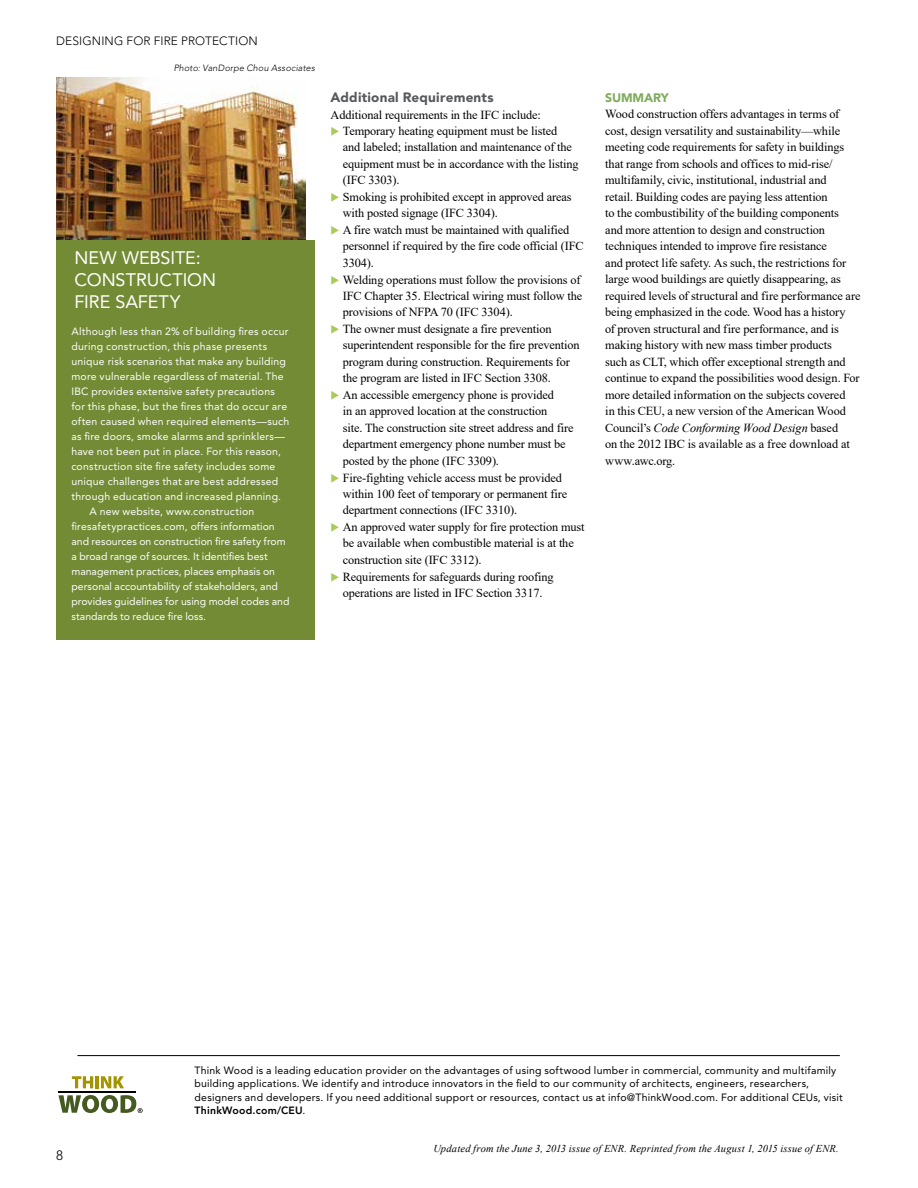
<style>
.page{position:relative;width:918px;height:1188px;background:#fff}
.page>*{position:absolute;margin:0;border:0;box-sizing:border-box;transform-origin:0 0}
.t1{font:18px/21.6px "Avenir LT Std";letter-spacing:-.005em;color:#fff}
.t2{font:900 13.5px "Avenir LT Std";letter-spacing:.015em;color:#58595b}
.t3{font:300 13.5px "Avenir LT Std";color:#000}
.t4{font:12.3px/16.5px "Times New Roman";letter-spacing:-.01em;color:#000}
.t5{font:900 12.3px "Avenir LT Std";letter-spacing:-.01em;color:#7eac5b}
.t6{font:300 12px "Avenir LT Std";letter-spacing:.01em;color:#000}
.t7{font:10.5px "Avenir LT Std";letter-spacing:.02em;color:#fff}
.t8{font:10.5px/13.5px "Avenir LT Std";letter-spacing:.02em;color:#000}
.t9{font:10.5px "Avenir LT Std";color:#fff}
.t10{font:italic 10.5px "Times New Roman";letter-spacing:.02em;color:#000}
.t11{font:italic 300 9px "Avenir LT Std";letter-spacing:.025em;color:#000}
.s1{color:#a9ca5d}
.s2{font-style:italic}
.s3{font-weight:800}
</style>
<div class="page">
<hr style="left:77px;top:1055px;width:763px;height:1px;background:#000">
<hr style="left:59px;top:1091px;width:77px;height:1px;background:#000101">
<svg style="left:72px;top:1076px;width:21px;height:12px"></svg>
<hr style="left:95px;top:1076px;width:4px;height:12px;background:#a49400">
<svg style="left:101px;top:1076px;width:23px;height:12px"></svg>
<svg style="left:59px;top:1095px;width:84px;height:18px"></svg>
<div style="left:56px;top:148px;width:259px;height:491px;background:#738b35"></div>
<div style="left:56px;top:78px;width:259px;height:162px;background:#fff"></div>
<img style="left:56px;top:78px;width:249px;height:162px">
<p class="t6" style="left:56px;top:34px;width:203px">DESIGNING FOR FIRE PROTECTION</p>
<p class="t11" style="left:174px;top:63px;width:143px">Photo: VanDorpe Chou Associates</p>
<h1 class="t1" style="left:75px;top:248px;width:143px">NEW WEBSITE:<br>CONSTRUCTION<br>FIRE SAFETY</h1>
<p class="t7" style="left:71px;top:325px;width:219px">Although less than 2% of building fires occur</p>
<p class="t7" style="left:71px;top:340px;width:197px">during construction, this phase presents</p>
<p class="t7" style="left:71px;top:355px;width:216px">unique risk scenarios that make any building</p>
<p class="t7" style="left:71px;top:370px;width:214px">more vulnerable regardless of material. The</p>
<p class="t7" style="left:71px;top:385px;width:205px">IBC provides extensive safety precautions</p>
<p class="t7" style="left:71px;top:400px;width:217px">for this phase, but the fires that do occur are</p>
<p class="t7" style="left:71px;top:415px;width:220px">often caused when required elements—such</p>
<p class="t7" style="left:71px;top:430px;width:215px">as fire doors, smoke alarms and sprinklers—</p>
<p class="t7" style="left:71px;top:445px;width:211px">have not been put in place. For this reason,</p>
<p class="t7" style="left:71px;top:460px;width:205px">construction site fire safety includes some</p>
<p class="t7" style="left:71px;top:475px;width:208px">unique challenges that are best addressed</p>
<p class="t7" style="left:71px;top:490px;width:211px">through education and increased planning.</p>
<p class="t7" style="left:89px;top:505px;width:166px">A new website, www.construction</p>
<p class="t7" style="left:71px;top:520px;width:205px">firesafetypractices.com, offers information</p>
<p class="t9" style="left:71px;top:535px;width:216px">and resources on construction fire safety from</p>
<p class="t9" style="left:71px;top:550px;width:198px">a broad range of sources. It identifies best</p>
<p class="t9" style="left:71px;top:565px;width:205px">management practices, places emphasis on</p>
<p class="t9" style="left:71px;top:580px;width:208px">personal accountability of stakeholders, and</p>
<p class="t9" style="left:71px;top:595px;width:220px">provides guidelines for using model codes and</p>
<p class="t7" style="left:71px;top:610px;width:136px">standards to reduce fire loss.</p>
<p class="t2" style="left:331px;top:89px;width:165px">Additional Requirements</p>
<p class="t4" style="left:331px;top:106px;width:212px">Additional requirements in the IFC include:</p>
<p class="t4" style="left:343px;top:122px;width:237px;text-indent:-12px"><span class="s1">◆</span> Temporary heating equipment must be listed<br>and labeled; installation and maintenance of the equipment must be in accordance with the listing (IFC 3303).</p>
<p class="t4" style="left:343px;top:188px;width:230px;text-indent:-12px"><span class="s1">◆</span> Smoking is prohibited except in approved areas with posted signage (IFC 3304).</p>
<p class="t4" style="left:343px;top:221px;width:242px;text-indent:-12px"><span class="s1">◆</span> A fire watch must be maintained with qualified personnel if required by the fire code official (IFC<br>3304).</p>
<p class="t4" style="left:343px;top:271px;width:241px;text-indent:-12px"><span class="s1">◆</span> Welding operations must follow the provisions of<br>IFC Chapter 35. Electrical wiring must follow the provisions of NFPA 70 (IFC 3304).</p>
<p class="t4" style="left:343px;top:320px;width:238px;text-indent:-12px"><span class="s1">◆</span> The owner must designate a fire prevention superintendent responsible for the fire prevention program during construction. Requirements for the program are listed in IFC Section 3308.</p>
<p class="t4" style="left:343px;top:386px;width:232px;text-indent:-12px"><span class="s1">◆</span> An accessible emergency phone is provided<br>in an approved location at the construction<br>site. The construction site street address and fire department emergency phone number must be posted by the phone (IFC 3309).</p>
<p class="t4" style="left:343px;top:469px;width:226px;text-indent:-12px"><span class="s1">◆</span> Fire-fighting vehicle access must be provided within 100 feet of temporary or permanent fire department connections (IFC 3310).</p>
<p class="t4" style="left:343px;top:518px;width:243px;text-indent:-12px"><span class="s1">◆</span> An approved water supply for fire protection must be available when combustible material is at the construction site (IFC 3312).</p>
<p class="t4" style="left:331px;top:568px;width:225px;text-align:center"><span class="s1">◆</span> Requirements for safeguards during roofing operations are listed in IFC Section 3317.</p>
<p class="t5" style="left:605px;top:90px;width:65px">SUMMARY</p>
<p class="t4" style="left:605px;top:106px;width:257px">Wood construction offers advantages in terms of cost, design versatility and sustainability—while meeting code requirements for safety in buildings that range from schools and offices to mid-rise/ multifamily, civic, institutional, industrial and<br>retail. Building codes are paying less attention<br>to the combustibility of the building components<br>and more attention to design and construction techniques intended to improve fire resistance<br>and protect life safety. As such, the restrictions for large wood buildings are quietly disappearing, as required levels of structural and fire performance are being emphasized in the code. Wood has a history<br>of proven structural and fire performance, and is making history with new mass timber products<br>such as CLT, which offer exceptional strength and continue to expand the possibilities wood design. For more detailed information on the subjects covered<br>in this CEU, a new version of the American Wood Council’s <span class="s2">Code Conforming Wood Design</span> based<br>on the 2012 IBC is available as a free download at www.awc.org.</p>
<p class="t3" style="left:56px;top:1147px;width:9px">8</p>
<p class="t8" style="left:195px;top:1063px;width:650px">Think Wood is a leading education provider on the advantages of using softwood lumber in commercial, community and multifamily building applications. We identify and introduce innovators in the field to our community of architects, engineers, researchers, designers and developers. If you need additional support or resources, contact us at info@ThinkWood.com. For additional CEUs, visit <span class="s3">ThinkWood.com/CEU</span>.</p>
<p class="t10" style="left:433px;top:1141px;width:407px">Updated from the June 3, 2013 issue of ENR. Reprinted from the August 1, 2015 issue of ENR.</p>
</div>
